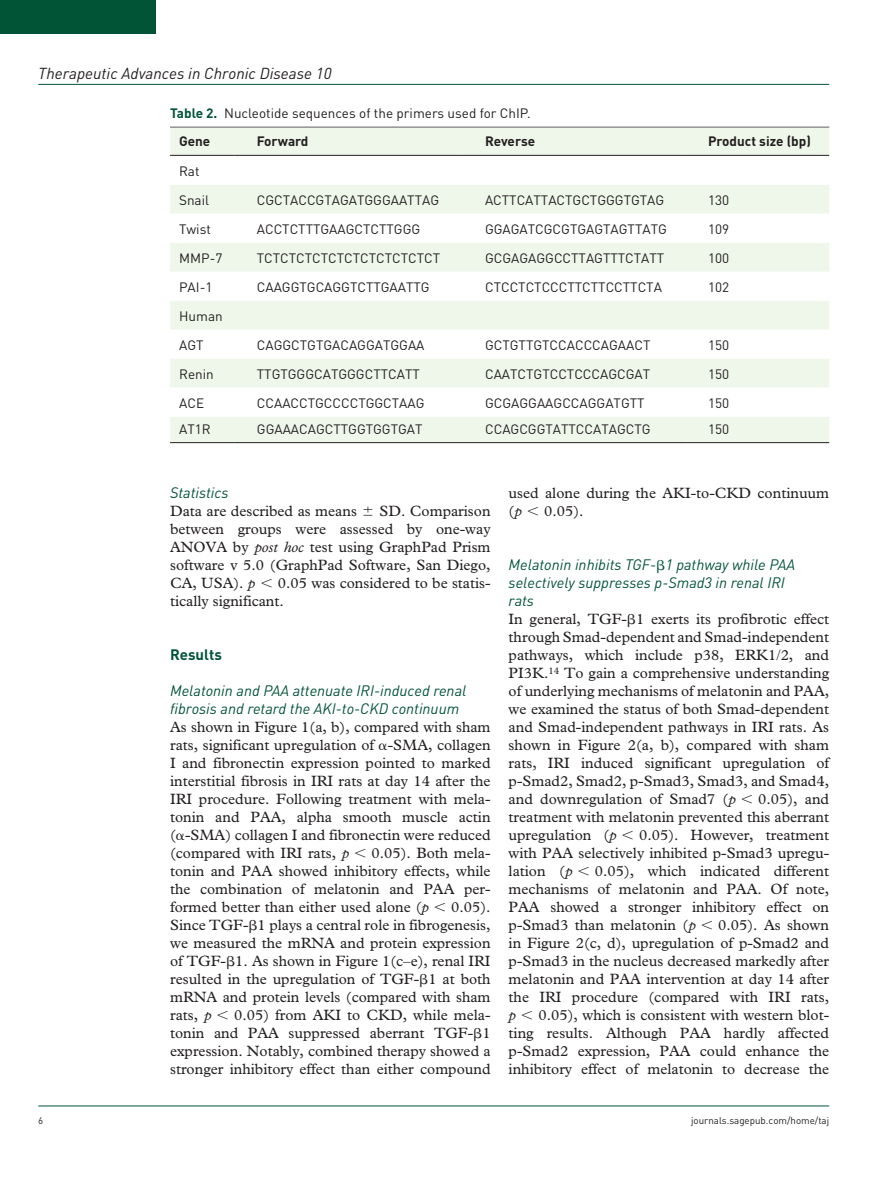
<style>
.page{position:relative;width:893px;height:1191px;background:#fff}
.page>*{position:absolute;margin:0;border:0;box-sizing:border-box;transform-origin:0 0}
.t1{font:italic 15.75px "DIN";color:#231f20}
.t2{font:15px/18px "Plantin Std";color:#231f20;text-align:justify}
.t3{font:italic 15px/18px "DIN";color:#015436}
.t4{font:700 15px "DIN";color:#015436}
.t5{font:italic 15px "Plantin Std";color:#231f20}
.t6{font:13.5px/29px "DIN";color:#231f20}
.t7{font:700 13.5px "DIN";color:#231f20}
.t8{font:9.75px "DIN";color:#231f20}
.s1{font-weight:700;color:#015436}
.s2{font-weight:700}
.s3{font-style:italic}
</style>
<div class="page">
<hr style="left:38px;top:84px;width:791px;height:1px;background:#015436">
<hr style="left:38px;top:1105px;width:791px;height:1px;background:#015436">
<div style="left:0;top:0;width:155px;height:34px;background:#015436"></div>
<hr style="left:170px;top:127px;width:659px;height:1px;background:#231f20">
<div style="left:170px;top:128px;width:659px;height:314px;background:#eff7ea"></div>
<svg style="left:170px;top:156px;width:659px;height:260px"></svg>
<hr style="left:170px;top:155px;width:65px;height:1px;background:#231f20">
<hr style="left:235px;top:155px;width:228px;height:1px;background:#231f20">
<hr style="left:463px;top:155px;width:223px;height:1px;background:#231f20">
<hr style="left:686px;top:155px;width:143px;height:1px;background:#231f20">
<hr style="left:170px;top:442px;width:65px;height:1px;background:#231f20">
<hr style="left:235px;top:442px;width:228px;height:1px;background:#231f20">
<hr style="left:463px;top:442px;width:223px;height:1px;background:#231f20">
<hr style="left:686px;top:442px;width:143px;height:1px;background:#231f20">
<p class="t1" style="left:38px;top:63px;width:295px">Therapeutic Advances in Chronic Disease 10</p>
<p class="t6" style="left:179px;top:98px;width:353px;line-height:28.5px;text-indent:-9px"><span class="s1">Table 2.</span> Nucleotide sequences of the primers used for ChIP.<br><span class="s2">Gene</span></p>
<p class="t7" style="left:257px;top:133px;width:53px">Forward</p>
<p class="t7" style="left:485px;top:133px;width:52px">Reverse</p>
<p class="t7" style="left:708px;top:133px;width:104px">Product size (bp)</p>
<p class="t6" style="left:179px;top:156px;width:32px">Rat<br>Snail</p>
<p class="t6" style="left:257px;top:185px;width:184px">CGCTACCGTAGATGGGAATTAG</p>
<p class="t6" style="left:485px;top:185px;width:181px">ACTTCATTACTGCTGGGTGTAG</p>
<p class="t6" style="left:708px;top:185px;width:23px">130</p>
<p class="t6" style="left:179px;top:214px;width:33px">Twist</p>
<p class="t6" style="left:257px;top:214px;width:165px">ACCTCTTTGAAGCTCTTGGG</p>
<p class="t6" style="left:485px;top:214px;width:183px">GGAGATCGCGTGAGTAGTTATG</p>
<p class="t6" style="left:708px;top:214px;width:23px">109</p>
<p class="t6" style="left:179px;top:243px;width:45px">MMP-7</p>
<p class="t6" style="left:257px;top:243px;width:185px">TCTCTCTCTCTCTCTCTCTCTCT</p>
<p class="t6" style="left:485px;top:243px;width:181px">GCGAGAGGCCTTAGTTTCTATT</p>
<p class="t6" style="left:708px;top:243px;width:23px">100</p>
<p class="t6" style="left:179px;top:272px;width:35px">PAI-1</p>
<p class="t6" style="left:257px;top:272px;width:174px">CAAGGTGCAGGTCTTGAATTG</p>
<p class="t6" style="left:485px;top:272px;width:178px">CTCCTCTCCCTTCTTCCTTCTA</p>
<p class="t6" style="left:708px;top:272px;width:23px">102</p>
<p class="t6" style="left:179px;top:301px;width:45px">Human<br>AGT</p>
<p class="t6" style="left:257px;top:330px;width:169px">CAGGCTGTGACAGGATGGAA</p>
<p class="t6" style="left:485px;top:330px;width:167px">GCTGTTGTCCACCCAGAACT</p>
<p class="t6" style="left:708px;top:330px;width:23px">150</p>
<p class="t6" style="left:179px;top:359px;width:36px">Renin</p>
<p class="t6" style="left:257px;top:359px;width:164px">TTGTGGGCATGGGCTTCATT</p>
<p class="t6" style="left:485px;top:359px;width:167px">CAATCTGTCCTCCCAGCGAT</p>
<p class="t6" style="left:708px;top:359px;width:23px">150</p>
<p class="t6" style="left:179px;top:388px;width:26px">ACE</p>
<p class="t6" style="left:257px;top:388px;width:169px">CCAACCTGCCCCTGGCTAAG</p>
<p class="t6" style="left:485px;top:388px;width:161px">GCGAGGAAGCCAGGATGTT</p>
<p class="t6" style="left:708px;top:388px;width:23px">150</p>
<p class="t6" style="left:179px;top:414px;width:33px">AT1R</p>
<p class="t6" style="left:257px;top:414px;width:167px">GGAAACAGCTTGGTGGTGAT</p>
<p class="t6" style="left:485px;top:414px;width:167px">CCAGCGGTATTCCATAGCTG</p>
<p class="t6" style="left:708px;top:414px;width:23px">150</p>
<p class="t3" style="left:170px;top:483px;width:60px">Statistics</p>
<p class="t2" style="left:170px;top:502px;width:188px">Data are described as means</p>
<p class="t2" style="left:170px;top:502px;width:322px;text-indent:209px">SD. Comparison between groups were assessed by one-way ANOVA by <span class="s3">post hoc</span> test using GraphPad Prism software v 5.0 (GraphPad Software, San Diego, CA, USA). <span class="s3">p</span></p>
<p class="t2" style="left:170px;top:574px;width:322px;text-indent:108px">0.05 was considered to be statis&shy;tically significant.</p>
<p class="t4" style="left:170px;top:645px;width:53px">Results</p>
<p class="t3" style="left:170px;top:681px;width:298px">Melatonin and PAA attenuate IRI-induced renal fibrosis and retard the AKI-to-CKD continuum</p>
<p class="t2" style="left:170px;top:718px;width:322px">As shown in Figure 1(a, b), compared with sham rats, significant upregulation of -SMA, collagen I and fibronectin expression pointed to marked interstitial fibrosis in IRI rats at day 14 after the IRI procedure. Following treatment with mela&shy;tonin and PAA, alpha smooth muscle actin ( -SMA) collagen I and fibronectin were reduced (compared with IRI rats, <span class="s3">p</span></p>
<p class="t2" style="left:170px;top:844px;width:322px;text-indent:201px">0.05). Both mela&shy;tonin and PAA showed inhibitory effects, while the combination of melatonin and PAA per&shy;formed better than either used alone (<span class="s3">p</span></p>
<p class="t2" style="left:170px;top:898px;width:322px;text-indent:281px">0.05).<br>Since TGF- 1 plays a central role in fibrogenesis, we measured the mRNA and protein expression of TGF- 1. As shown in Figure 1(c–e), renal IRI resulted in the upregulation of TGF- 1 at both mRNA and protein levels (compared with sham rats, <span class="s3">p</span></p>
<p class="t2" style="left:170px;top:1006px;width:322px;text-indent:64px">0.05) from AKI to CKD, while mela&shy;tonin and PAA suppressed aberrant TGF- 1 expression. Notably, combined therapy showed a stronger inhibitory effect than either compound</p>
<p class="t2" style="left:509px;top:484px;width:322px">used alone during the AKI-to-CKD continuum (<span class="s3">p</span></p>
<p class="t2" style="left:544px;top:502px;width:41px">0.05).</p>
<p class="t3" style="left:509px;top:555px;width:288px">Melatonin inhibits TGF- 1 pathway while PAA selectively suppresses p-Smad3 in renal IRI rats</p>
<p class="t2" style="left:509px;top:610px;width:322px">In general, TGF- 1 exerts its profibrotic effect through Smad-dependent and Smad-independent pathways, which include p38, ERK1/2, and PI3K.<sup>14</sup> To gain a comprehensive understanding of underlying mechanisms of melatonin and PAA, we examined the status of both Smad-dependent and Smad-independent pathways in IRI rats. As shown in Figure 2(a, b), compared with sham rats, IRI induced significant upregulation of p-Smad2, Smad2, p-Smad3, Smad3, and Smad4, and downregulation of Smad7 (<span class="s3">p</span></p>
<p class="t2" style="left:509px;top:790px;width:322px;text-indent:250px">0.05), and treatment with melatonin prevented this aberrant upregulation (<span class="s3">p</span></p>
<p class="t2" style="left:509px;top:826px;width:322px;text-indent:130px">0.05). However, treatment with PAA selectively inhibited p-Smad3 upregu&shy;lation (<span class="s3">p</span></p>
<p class="t2" style="left:509px;top:862px;width:322px;text-indent:86px">0.05), which indicated different mechanisms of melatonin and PAA. Of note, PAA showed a stronger inhibitory effect on p-Smad3 than melatonin (<span class="s3">p</span></p>
<p class="t2" style="left:509px;top:916px;width:322px;text-indent:210px">0.05). As shown in Figure 2(c, d), upregulation of p-Smad2 and p-Smad3 in the nucleus decreased markedly after melatonin and PAA intervention at day 14 after the IRI procedure (compared with IRI rats,</p>
<p class="t5" style="left:509px;top:1006px;width:9px">p</p>
<p class="t2" style="left:509px;top:1006px;width:322px;text-indent:30px">0.05), which is consistent with western blot&shy;ting results. Although PAA hardly affected p-Smad2 expression, PAA could enhance the inhibitory effect of melatonin to decrease the</p>
<p class="t8" style="left:38px;top:1114px;width:7px">6</p>
<p class="t8" style="left:691px;top:1114px;width:140px">journals.sagepub.com/home/taj</p>
</div>
